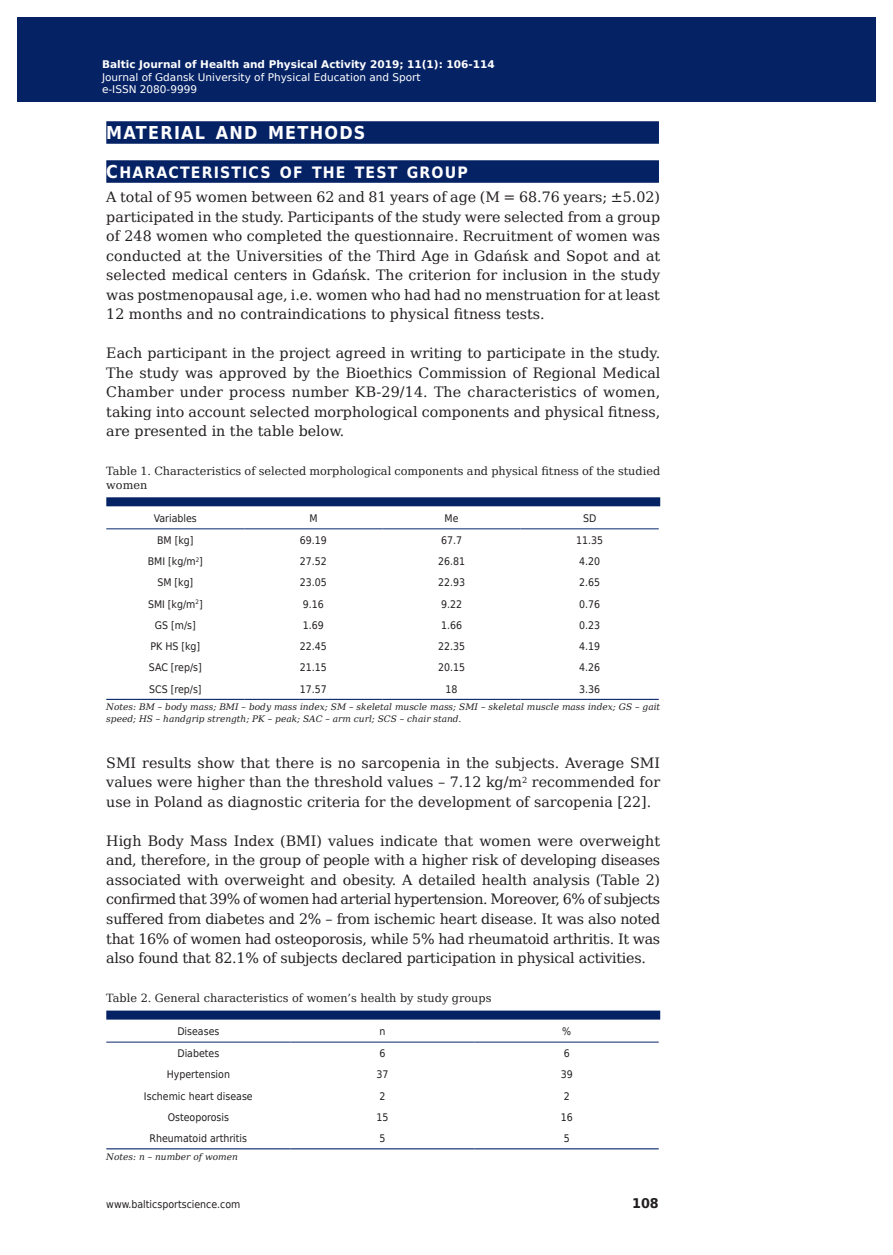
<style>
.page{position:relative;width:893px;height:1255px;background:#fff}
.page>*{position:absolute;margin:0;border:0;box-sizing:border-box;transform-origin:0 0}
.t1{font:700 17.85px "DejaVu Sans Condensed";letter-spacing:.07em;color:#fff}
.t2{font:700 15.75px "DejaVu Sans Condensed";letter-spacing:.07em;color:#fff}
.t3{font:14.25px/19.5px "DejaVu Serif";color:#231f20;text-align:justify}
.t4{font:700 13.35px "DejaVu Sans";color:#231f20;scale:.96 1}
.t5{font:11.25px/13.5px "DejaVu Serif";color:#222221}
.t6{font:10.5px "DejaVu Sans Condensed";color:#231f20}
.t7{font:10.5px/12.6px "DejaVu Sans";color:#fff}
.t8{font:700 10.5px "DejaVu Sans";color:#fff}
.t9{font:italic 9px/12px "DejaVu Serif";color:#231f20}
.s1{font-size:17.85px}
</style>
<div class="page">
<div style="left:106px;top:121px;width:553px;height:23px;background:#052265"></div>
<div style="left:106px;top:160px;width:553px;height:23px;background:#052265"></div>
<div style="left:106px;top:497px;width:554px;height:9px;background:#052265"></div>
<div style="left:106px;top:1010px;width:554px;height:9px;background:#052265"></div>
<hr style="left:106px;top:528px;width:138px;height:1px;background:#08276c">
<hr style="left:244px;top:528px;width:138px;height:1px;background:#08276c">
<hr style="left:382px;top:528px;width:139px;height:1px;background:#08276c">
<hr style="left:521px;top:528px;width:138px;height:1px;background:#08276c">
<hr style="left:106px;top:698px;width:138px;height:2px;background:#08276c">
<hr style="left:244px;top:698px;width:138px;height:2px;background:#08276c">
<hr style="left:382px;top:698px;width:139px;height:2px;background:#08276c">
<hr style="left:521px;top:698px;width:138px;height:2px;background:#08276c">
<hr style="left:106px;top:1041px;width:184px;height:1px;background:#08276c">
<hr style="left:290px;top:1041px;width:185px;height:1px;background:#08276c">
<hr style="left:475px;top:1041px;width:184px;height:1px;background:#08276c">
<hr style="left:106px;top:1148px;width:184px;height:1px;background:#08276c">
<hr style="left:290px;top:1148px;width:185px;height:1px;background:#08276c">
<hr style="left:475px;top:1148px;width:184px;height:1px;background:#08276c">
<div style="left:17px;top:17px;width:855px;height:85px;background:#052265"></div>
<p class="t8" style="left:108px;top:55px;width:358px">Baltic Journal of Health and Physical Activity 2014; 1(1): 1-4</p>
<p class="t7" style="left:108px;top:70px;width:320px">Journal of Gdansk University of Physical Education and Sport e-I SN 2080-</p>
<p class="t8" style="left:102px;top:56px;width:394px">Baltic Journal of Health and Physical Activity 2019; 11(1): 106-114</p>
<p class="t7" style="left:102px;top:70px;width:320px">Journal of Gdansk University of Physical Education and Sport</p>
<p class="t7" style="left:102px;top:83px;width:102px">e-ISSN 2080-99999</p>
<p class="t1" style="left:106px;top:118px;width:261px">MATERIAL AND METHODS</p>
<p class="t2" style="left:106px;top:160px;width:363px"><span class="s1">C</span>HARACTERISTICS OF THE TEST GROUP</p>
<p class="t3" style="left:106px;top:187px;width:555px">A total of 95 women between 62 and 81 years of age (M = 68.76 years; ±5.02) participated in the study. Participants of the study were selected from a group of 248 women who completed the questionnaire. Recruitment of women was conducted at the Universities of the Third Age in Gdańsk and Sopot and at selected medical centers in Gdańsk. The criterion for inclusion in the study was postmenopausal age, i.e. women who had had no menstruation for at least 12 months and no contraindications to physical fitness tests.</p>
<p class="t3" style="left:106px;top:343px;width:556px">Each participant in the project agreed in writing to participate in the study.<br>The study was approved by the Bioethics Commission of Regional Medical Chamber under process number KB-29/14. The characteristics of women, taking into account selected morphological components and physical fitness, are presented in the table below.</p>
<p class="t5" style="left:106px;top:464px;width:555px">Table 1. Characteristics of selected morphological components and physical fitness of the studied women</p>
<p class="t6" style="left:154px;top:510px;width:45px">Variables</p>
<p class="t6" style="left:309px;top:510px;width:10px">M</p>
<p class="t6" style="left:445px;top:510px;width:15px">Me</p>
<p class="t6" style="left:583px;top:510px;width:15px">SD</p>
<p class="t6" style="left:157px;top:531px;width:38px">BM [kg]</p>
<p class="t6" style="left:300px;top:531px;width:29px">69.19</p>
<p class="t6" style="left:441px;top:531px;width:23px">67.7</p>
<p class="t6" style="left:576px;top:531px;width:29px">11.35</p>
<p class="t6" style="left:148px;top:553px;width:57px">BMI [kg/m<sup>2</sup>]</p>
<p class="t6" style="left:300px;top:553px;width:29px">27.52</p>
<p class="t6" style="left:438px;top:553px;width:29px">26.81</p>
<p class="t6" style="left:579px;top:553px;width:23px">4.20</p>
<p class="t6" style="left:157px;top:574px;width:37px">SM [kg]</p>
<p class="t6" style="left:300px;top:574px;width:29px">23.05</p>
<p class="t6" style="left:438px;top:574px;width:29px">22.93</p>
<p class="t6" style="left:579px;top:574px;width:23px">2.65</p>
<p class="t6" style="left:148px;top:595px;width:56px">SMI [kg/m<sup>2</sup>]</p>
<p class="t6" style="left:303px;top:595px;width:23px">9.16</p>
<p class="t6" style="left:441px;top:595px;width:23px">9.22</p>
<p class="t6" style="left:579px;top:595px;width:23px">0.76</p>
<p class="t6" style="left:155px;top:616px;width:42px">GS [m/s]</p>
<p class="t6" style="left:303px;top:616px;width:23px">1.69</p>
<p class="t6" style="left:441px;top:616px;width:23px">1.66</p>
<p class="t6" style="left:579px;top:616px;width:23px">0.23</p>
<p class="t6" style="left:150px;top:638px;width:51px">PK HS [kg]</p>
<p class="t6" style="left:300px;top:638px;width:29px">22.45</p>
<p class="t6" style="left:438px;top:638px;width:29px">22.35</p>
<p class="t6" style="left:579px;top:638px;width:23px">4.19</p>
<p class="t6" style="left:149px;top:659px;width:55px">SAC [rep/s]</p>
<p class="t6" style="left:300px;top:659px;width:29px">21.15</p>
<p class="t6" style="left:438px;top:659px;width:29px">20.15</p>
<p class="t6" style="left:579px;top:659px;width:23px">4.26</p>
<p class="t6" style="left:149px;top:680px;width:54px">SCS [rep/s]</p>
<p class="t6" style="left:300px;top:680px;width:29px">17.57</p>
<p class="t6" style="left:446px;top:680px;width:14px">18</p>
<p class="t6" style="left:579px;top:680px;width:23px">3.36</p>
<p class="t9" style="left:106px;top:700px;width:555px">Notes: BM – body mass; BMI – body mass index; SM – skeletal muscle mass; SMI – skeletal muscle mass index; GS – gait speed; HS – handgrip strength; PK – peak; SAC – arm curl; SCS – chair stand.</p>
<p class="t3" style="left:106px;top:752px;width:555px">SMI results show that there is no sarcopenia in the subjects. Average SMI values were higher than the threshold values – 7.12 kg/m<sup>2</sup> recommended for use in Poland as diagnostic criteria for the development of sarcopenia [22].</p>
<p class="t3" style="left:106px;top:830px;width:555px">High Body Mass Index (BMI) values indicate that women were overweight and, therefore, in the group of people with a higher risk of developing diseases associated with overweight and obesity. A detailed health analysis (Table 2) confirmed that 39% of women had arterial hypertension. Moreover, 6% of subjects suffered from diabetes and 2% – from ischemic heart disease. It was also noted that 16% of women had osteoporosis, while 5% had rheumatoid arthritis. It was also found that 82.1% of subjects declared participation in physical activities.</p>
<p class="t5" style="left:106px;top:991px;width:387px">Table 2. General characteristics of women’s health by study groups</p>
<p class="t6" style="left:177px;top:1023px;width:44px">Diseases</p>
<p class="t6" style="left:379px;top:1023px;width:7px">n</p>
<p class="t6" style="left:562px;top:1023px;width:10px">%</p>
<p class="t6" style="left:177px;top:1044px;width:43px">Diabetes</p>
<p class="t6" style="left:379px;top:1044px;width:8px">6</p>
<p class="t6" style="left:564px;top:1044px;width:8px">6</p>
<p class="t6" style="left:167px;top:1066px;width:65px">Hypertension</p>
<p class="t6" style="left:376px;top:1066px;width:14px">37</p>
<p class="t6" style="left:561px;top:1066px;width:14px">39</p>
<p class="t6" style="left:144px;top:1087px;width:110px">Ischemic heart disease</p>
<p class="t6" style="left:379px;top:1087px;width:8px">2</p>
<p class="t6" style="left:564px;top:1087px;width:8px">2</p>
<p class="t6" style="left:168px;top:1108px;width:63px">Osteoporosis</p>
<p class="t6" style="left:376px;top:1108px;width:14px">15</p>
<p class="t6" style="left:561px;top:1108px;width:14px">16</p>
<p class="t6" style="left:150px;top:1129px;width:99px">Rheumatoid arthritis</p>
<p class="t6" style="left:379px;top:1129px;width:8px">5</p>
<p class="t6" style="left:564px;top:1129px;width:8px">5</p>
<p class="t9" style="left:106px;top:1150px;width:133px">Notes: n – number of women</p>
<p class="t6" style="left:106px;top:1195px;width:136px">www.balticsportscience.com</p>
<p class="t4" style="left:632px;top:1192px;width:29px">108</p>
</div>
